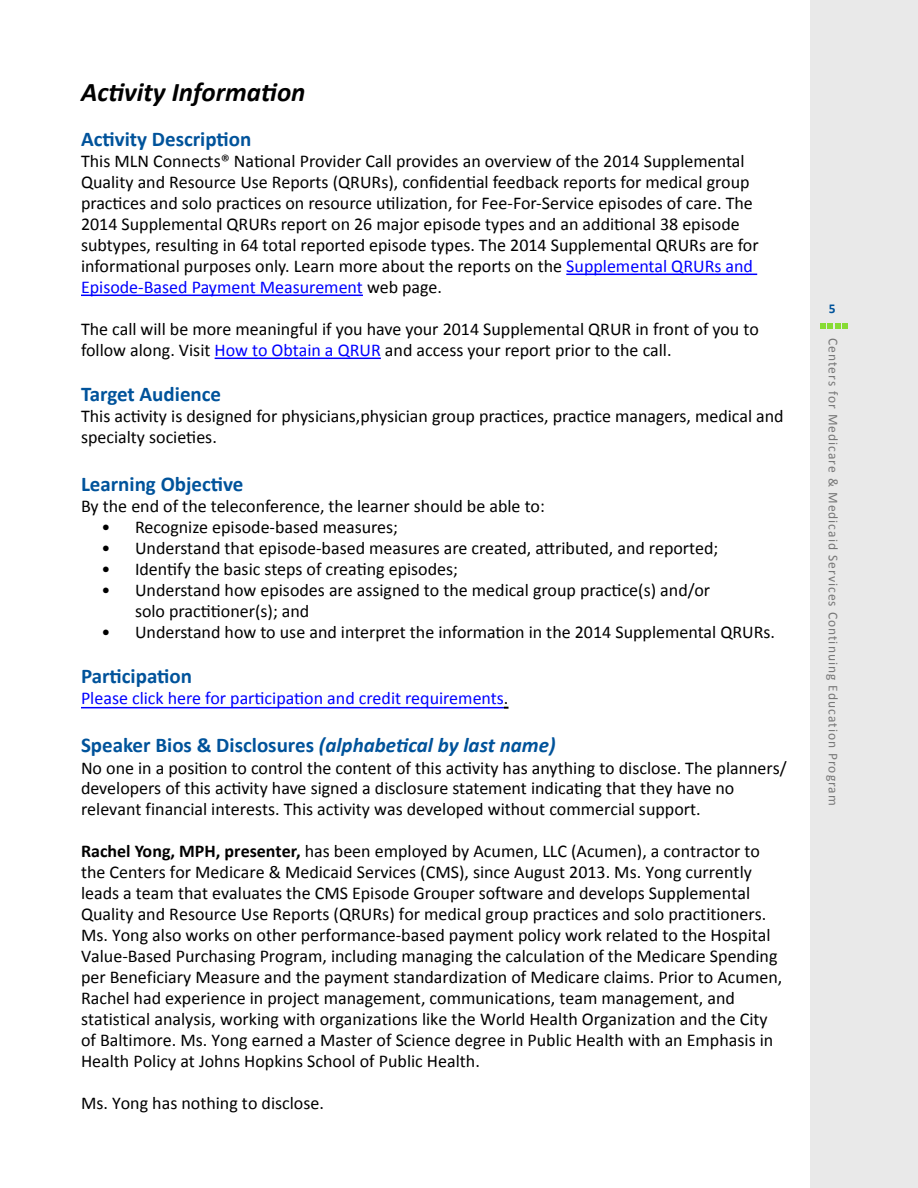
<style>
.page{position:relative;width:918px;height:1188px;background:#fff}
.page>*{position:absolute;margin:0;border:0;box-sizing:border-box;transform-origin:0 0}
.t1{font:italic 700 27px "Calibri";color:#000}
.t2{font:700 21px "Calibri";color:#00539b}
.t3{font:italic 700 21px "Calibri";color:#00539b}
.t4{font:18px/21px "Calibri";color:#000}
.t5{font:18px "Calibri";color:#00f}
.t6{font:13.5px "Calibri";letter-spacing:.075em;color:#777}
.t7{font:700 13.5px "Calibri";color:#00539b}
.s1{color:#00f}
.s2{color:#000}
.s3{font-style:normal}
.s4{font-weight:700}
</style>
<div class="page">
<div style="left:810px;top:0;width:108px;height:1188px;background:#e9e9e9"></div>
<svg style="left:820px;top:323px;width:28px;height:6px"></svg>
<hr style="left:566px;top:274px;width:191px;height:1px;background:#00f">
<hr style="left:81px;top:295px;width:282px;height:1px;background:#00f">
<hr style="left:215px;top:358px;width:166px;height:1px;background:#00f">
<hr style="left:81px;top:707px;width:423px;height:1px;background:#00f">
<h1 class="t1" style="left:81px;top:75px;width:226px">Activity Information</h1>
<p class="t2" style="left:81px;top:126px;width:172px">Activity Description</p>
<p class="t4" style="left:81px;top:151px;width:679px">This MLN Connects® National Provider Call provides an overview of the 2014 Supplemental Quality and Resource Use Reports (QRURs), confidential feedback reports for medical group practices and solo practices on resource utilization, for Fee-For-Service episodes of care. The 2014 Supplemental QRURs report on 26 major episode types and an additional 38 episode subtypes, resulting in 64 total reported episode types. The 2014 Supplemental QRURs are for informational purposes only. Learn more about the reports on the <span class="s1">Supplemental QRURs and Episode-Based Payment Measurement</span> web page.</p>
<p class="t4" style="left:81px;top:319px;width:679px">The call will be more meaningful if you have your 2014 Supplemental QRUR in front of you to follow along. Visit <span class="s1">How to Obtain a QRUR</span> and access your report prior to the call.</p>
<p class="t2" style="left:81px;top:381px;width:142px">Target Audience</p>
<p class="t4" style="left:81px;top:406px;width:704px">This activity is designed for physicians,physician group practices, practice managers, medical and specialty societies.</p>
<p class="t2" style="left:81px;top:471px;width:164px">Learning Objective</p>
<p class="t4" style="left:81px;top:496px;width:465px">By the end of the teleconference, the learner should be able to:</p>
<p class="t4" style="left:101px;top:517px;width:298px">• Recognize episode-based measures;</p>
<p class="t4" style="left:101px;top:538px;width:618px">• Understand that episode-based measures are created, attributed, and reported;</p>
<p class="t4" style="left:101px;top:559px;width:358px">• Identify the basic steps of creating episodes;</p>
<p class="t4" style="left:135px;top:580px;width:577px;text-indent:-34px">• Understand how episodes are assigned to the medical group practice(s) and/or solo practitioner(s); and</p>
<p class="t4" style="left:101px;top:622px;width:675px">• Understand how to use and interpret the information in the 2014 Supplemental QRURs.</p>
<p class="t2" style="left:81px;top:663px;width:113px">Participation</p>
<p class="t5" style="left:81px;top:687px;width:429px">Please click here for participation and credit requirements<span class="s2">.</span></p>
<p class="t3" style="left:81px;top:732px;width:476px"><span class="s3">Speaker Bios &amp; Disclosures</span> (alphabetical by last name)</p>
<p class="t4" style="left:81px;top:757px;width:707px;line-height:20.5px">No one in a position to control the content of this activity has anything to disclose. The planners/ developers of this activity have signed a disclosure statement indicating that they have no relevant financial interests. This activity was developed without commercial support.</p>
<p class="t4" style="left:81px;top:840px;width:703px"><span class="s4">Rachel Yong, MPH, presenter,</span> has been employed by Acumen, LLC (Acumen), a contractor to the Centers for Medicare &amp; Medicaid Services (CMS), since August 2013. Ms. Yong currently leads a team that evaluates the CMS Episode Grouper software and develops Supplemental Quality and Resource Use Reports (QRURs) for medical group practices and solo practitioners.<br>Ms. Yong also works on other performance-based payment policy work related to the Hospital Value-Based Purchasing Program, including managing the calculation of the Medicare Spending per Beneficiary Measure and the payment standardization of Medicare claims. Prior to Acumen, Rachel had experience in project management, communications, team management, and statistical analysis, working with organizations like the World Health Organization and the City of Baltimore. Ms. Yong earned a Master of Science degree in Public Health with an Emphasis in Health Policy at Johns Hopkins School of Public Health.</p>
<p class="t4" style="left:81px;top:1092px;width:244px">Ms. Yong has nothing to disclose.</p>
<p class="t7" style="left:829px;top:300px;width:8px">5</p>
<p class="t6" style="left:842px;top:338px;width:469px;rotate:90deg">Centers for Medicare &amp; Medicaid Services Continuing Education Program</p>
</div>
